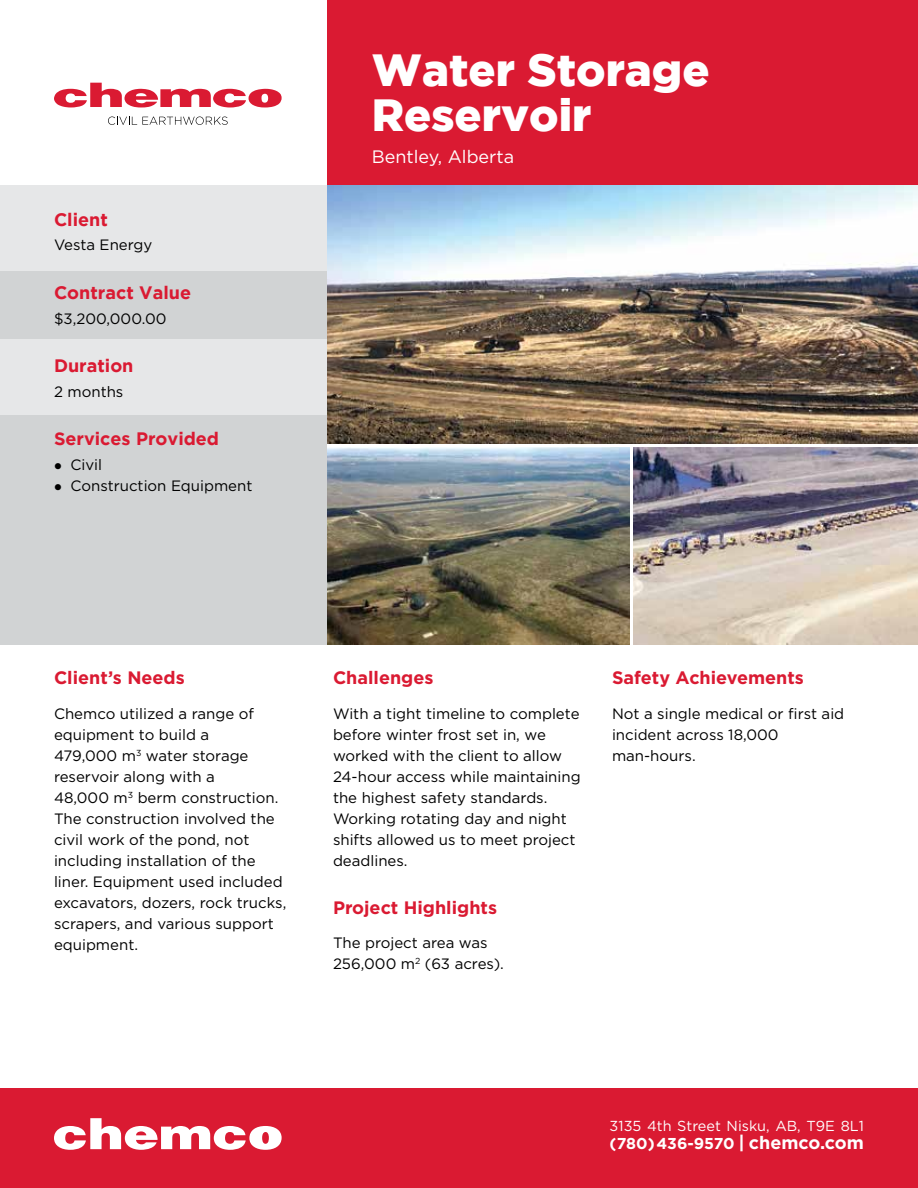
<style>
.page{position:relative;width:918px;height:1188px;background:#fff}
.page>*{position:absolute;margin:0;border:0;box-sizing:border-box;transform-origin:0 0}
.t1{font:900 45px/45px "Gotham";color:#fff}
.t2{font:700 18px "Gotham";color:#da1a32}
.t3{font:700 18px "Gotham";color:#da1a32}
.t4{font:18px "Gotham";color:#fff}
.t5{font:700 15.75px "Gotham";letter-spacing:-.005em;color:#fff}
.t6{font:15px/21px "Gotham";color:#000}
.t7{font:14.4px "Gotham";color:#fff}
.s1{font-size:18px}
</style>
<div class="page">
<div style="left:0;top:1088px;width:918px;height:100px;background:#da1a32"></div>
<svg style="left:54px;top:1118px;width:228px;height:32px"></svg>
<div style="left:327px;top:0;width:591px;height:186px;background:#da1a32"></div>
<div style="left:0;top:186px;width:327px;height:459px;background:#e6e7e8"></div>
<div style="left:0;top:272px;width:327px;height:67px;background:#d1d3d4"></div>
<div style="left:0;top:415px;width:327px;height:230px;background:#d1d3d4"></div>
<img style="left:327px;top:186px;width:591px;height:459px">
<hr style="left:327px;top:444px;width:591px;height:3px;background:#fff">
<hr style="left:630px;top:445px;width:3px;height:200px;background:#fff">
<svg style="left:54px;top:83px;width:228px;height:24px"></svg>
<svg style="left:108px;top:117px;width:120px;height:8px"></svg>
<p class="t3" style="left:54px;top:209px;width:55px">Client</p>
<p class="t6" style="left:54px;top:234px;width:100px">Vesta Energy</p>
<p class="t3" style="left:54px;top:282px;width:139px">Contract Value</p>
<p class="t6" style="left:54px;top:307px;width:114px">$3,200,000.00</p>
<p class="t3" style="left:54px;top:355px;width:81px">Duration</p>
<p class="t6" style="left:54px;top:381px;width:71px">2 months</p>
<p class="t3" style="left:54px;top:428px;width:167px">Services Provided</p>
<p class="t6" style="left:54px;top:454px;width:50px">● Civil</p>
<p class="t6" style="left:54px;top:475px;width:200px">● Construction Equipment</p>
<h1 class="t1" style="left:372px;top:47px;width:339px">Water Storage<br>Reservoir</h1>
<p class="t4" style="left:372px;top:145px;width:144px">Bentley, Alberta</p>
<p class="t2" style="left:54px;top:668px;width:132px">Client’s Needs</p>
<p class="t6" style="left:54px;top:703px;width:234px">Chemco utilized a range of equipment to build a<br>479,000 m<sup>3</sup> water storage reservoir along with a<br>48,000 m<sup>3</sup> berm construction.<br>The construction involved the civil work of the pond, not including installation of the liner. Equipment used included excavators, dozers, rock trucks, scrapers, and various support equipment.</p>
<p class="t2" style="left:333px;top:668px;width:102px">Challenges</p>
<p class="t6" style="left:333px;top:703px;width:249px">With a tight timeline to complete before winter frost set in, we worked with the client to allow<br>24-hour access while maintaining the highest safety standards.<br>Working rotating day and night shifts allowed us to meet project deadlines.</p>
<p class="t2" style="left:333px;top:897px;width:166px">Project Highlights</p>
<p class="t6" style="left:333px;top:932px;width:172px">The project area was<br>256,000 m<sup>2</sup> (63 acres).</p>
<p class="t2" style="left:612px;top:668px;width:194px">Safety Achievements</p>
<p class="t6" style="left:612px;top:703px;width:234px">Not a single medical or first aid incident across 18,000 man-hours.</p>
<p class="t7" style="left:610px;top:1116px;width:256px">3135 4th Street Nisku, AB, T9E 8L1</p>
<p class="t5" style="left:610px;top:1134px;width:256px">(780) 436-9570 <span class="s1">| chemco.com</span></p>
</div>
